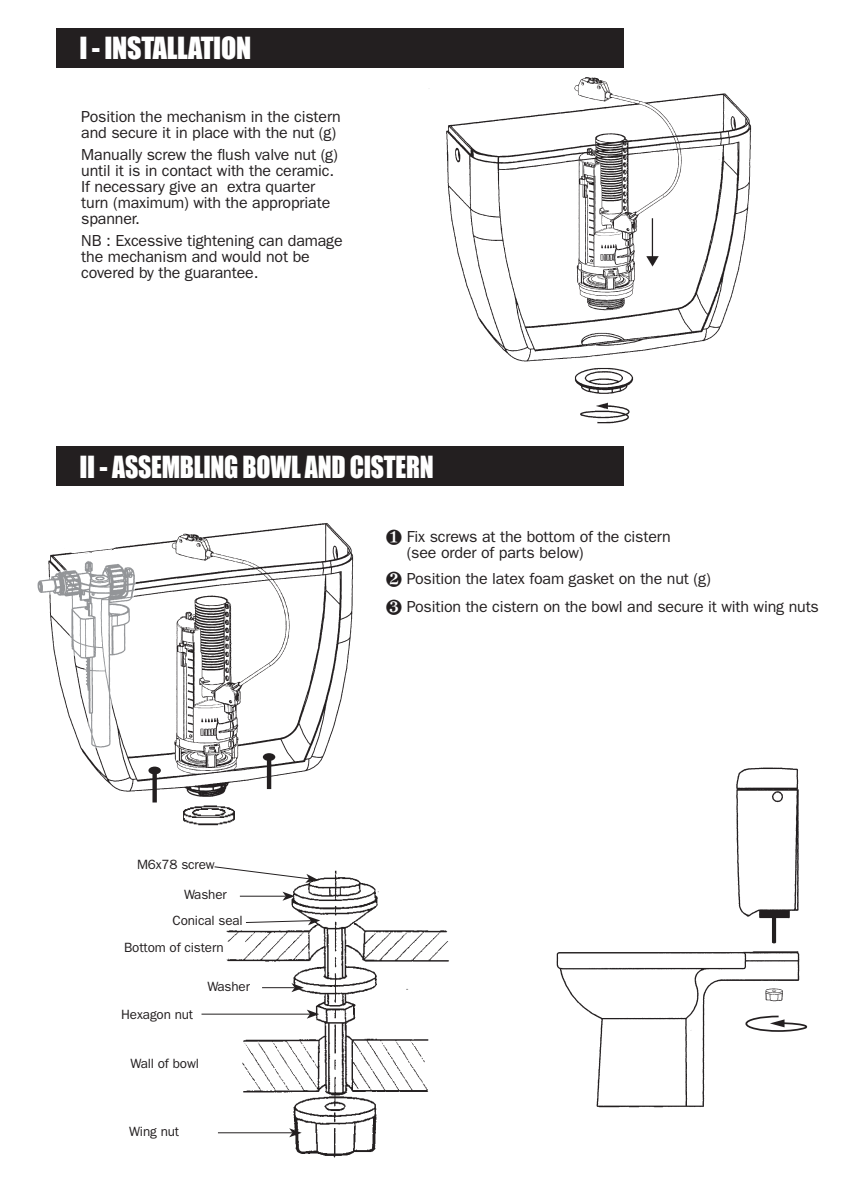
<style>
.page{position:relative;width:851px;height:1191px;background:#fff}
.page>*{position:absolute;margin:0;border:0;box-sizing:border-box;transform-origin:0 0}
.t1{font:28px "Impact";letter-spacing:-.01em;color:#fff}
.t2{font:16px/16px "ITC Franklin Gothic Std";letter-spacing:-.01em;color:#231f20}
.t3{font:13.4px "ITC Franklin Gothic Std";letter-spacing:-.01em;color:#231f20}
</style>
<div class="page">
<div style="left:57px;top:446px;width:567px;height:40px;background:#231f20"></div>
<img style="left:556px;top:767px;width:252px;height:341px">
<div style="left:57px;top:28px;width:567px;height:40px;background:#231f20"></div>
<img style="left:446px;top:77px;width:306px;height:347px">
<img style="left:201px;top:870px;width:248px;height:288px">
<svg style="left:213px;top:866px;width:105px;height:17px"></svg>
<hr style="left:240px;top:895px;width:45px;height:1px;background:#231f20">
<svg style="left:282px;top:891px;width:13px;height:9px"></svg>
<svg style="left:245px;top:916px;width:75px;height:9px"></svg>
<hr style="left:201px;top:1013px;width:109px;height:1px;background:#231f20">
<svg style="left:307px;top:1009px;width:12px;height:9px"></svg>
<hr style="left:218px;top:1132px;width:74px;height:1px;background:#231f20">
<svg style="left:289px;top:1128px;width:12px;height:9px"></svg>
<hr style="left:262px;top:987px;width:32px;height:1px;background:#231f20">
<svg style="left:291px;top:983px;width:13px;height:9px"></svg>
<img style="left:81px;top:523px;width:273px;height:280px">
<div style="left:152px;top:771px;width:5px;height:31px;background:#231f20"></div>
<svg style="left:148px;top:766px;width:13px;height:8px"></svg>
<img style="left:176px;top:800px;width:66px;height:26px">
<svg style="left:37px;top:529px;width:101px;height:220px"></svg>
<div style="left:151px;top:664px;width:22px;height:64px;background:#fff"></div>
<hr style="left:267px;top:758px;width:4px;height:31px;background:#231f20">
<div style="left:263px;top:753px;width:12px;height:8px;background:#231f20;border-radius:50%"></div>
<h1 class="t1" style="left:79px;top:27px;width:173px">I - INSTALLATION</h1>
<p class="t2" style="left:81px;top:109px;width:261px">Position the mechanism in the cistern and secure it in place with the nut (g)</p>
<p class="t2" style="left:81px;top:147px;width:258px">Manually screw the flush valve nut (g) until it is in contact with the ceramic.<br>If necessary give an extra quarter turn (maximum) with the appropriate spanner.</p>
<p class="t2" style="left:81px;top:233px;width:263px">NB : Excessive tightening can damage the mechanism and would not be covered by the guarantee.</p>
<h1 class="t1" style="left:79px;top:445px;width:355px">II - ASSEMBLING BOWL AND CISTERN</h1>
<p class="t3" style="left:137px;top:857px;width:79px">M6x78 screw</p>
<p class="t3" style="left:184px;top:887px;width:44px">Washer</p>
<p class="t3" style="left:172px;top:912px;width:72px">Conical seal</p>
<p class="t3" style="left:124px;top:939px;width:101px">Bottom of cistern</p>
<p class="t3" style="left:121px;top:1006px;width:73px">Hexagon nut</p>
<p class="t3" style="left:207px;top:978px;width:44px">Washer</p>
<p class="t3" style="left:130px;top:1056px;width:70px">Wall of bowl</p>
<p class="t3" style="left:129px;top:1124px;width:52px">Wing nut</p>
<p class="t2" style="left:406px;top:528px;width:265px">Fix screws at the bottom of the cistern (see order of parts below)</p>
<p class="t2" style="left:406px;top:564px;width:413px;line-height:28.6px;text-indent:-21px">• Position the latex foam gasket on the nut (g)<br>Position the cistern on the bowl and secure it with wing nuts</p>
</div>
